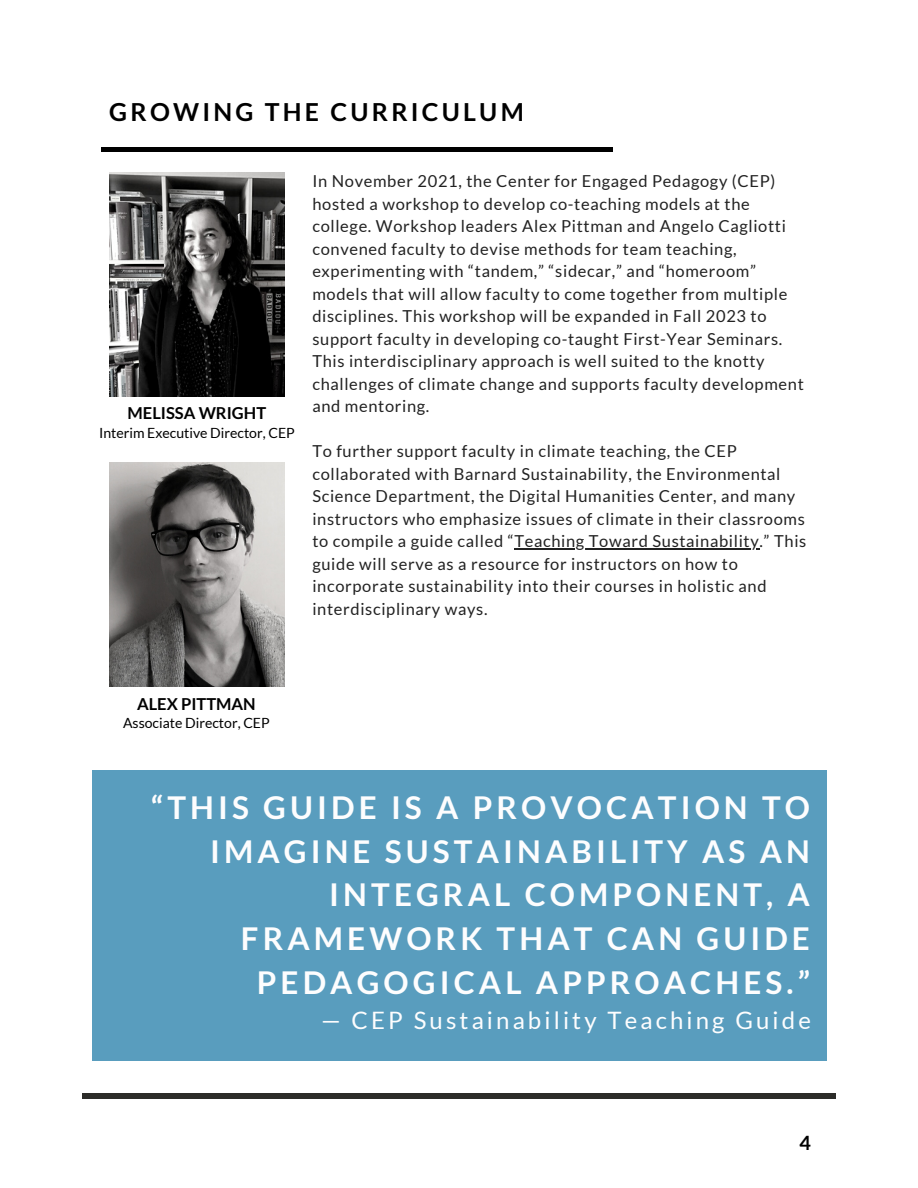
<style>
.page{position:relative;width:918px;height:1188px;background:#fff}
.page>*{position:absolute;margin:0;border:0;box-sizing:border-box;transform-origin:0 0}
.t1{font:700 31.5px/43.8px "Lato";letter-spacing:.13em;color:#fdfdfe;text-align:right}
.t2{font:700 24.9px "Lato";letter-spacing:.13em;color:#000}
.t3{font:24px "Lato";letter-spacing:.13em;color:#fdfdfe}
.t4{font:700 19.8px "Lato";color:#000}
.t5{font:16.5px/22.5px "Lato";letter-spacing:.04em;color:#222}
.t6{font:700 16.5px "Lato";color:#000}
.t7{font:14.1px "Lato";color:#000}
</style>
<div class="page">
<img style="left:109px;top:172px;width:176px;height:224px">
<div style="left:92px;top:771px;width:734px;height:290px;background:#599dbe"></div>
<hr style="left:82px;top:1094px;width:754px;height:4px;background:#2c2c29">
<img style="left:109px;top:462px;width:176px;height:224px">
<hr style="left:101px;top:148px;width:512px;height:3px;background:#000">
<hr style="left:514px;top:549px;width:245px;height:1px;background:#222">
<h2 class="t2" style="left:109px;top:97px;width:416px">GROWING THE CURRICULUM</h2>
<p class="t6" style="left:128px;top:403px;width:140px">MELISSA WRIGHT</p>
<p class="t7" style="left:99px;top:424px;width:197px">Interim Executive Director, CEP</p>
<p class="t5" style="left:312px;top:170px;width:493px">In November 2021, the Center for Engaged Pedagogy (CEP) hosted a workshop to develop co-teaching models at the college. Workshop leaders Alex Pittman and Angelo Cagliotti convened faculty to devise methods for team teaching, experimenting with “tandem,” “sidecar,” and “homeroom” models that will allow faculty to come together from multiple disciplines. This workshop will be expanded in Fall 2023 to support faculty in developing co-taught First-Year Seminars.<br>This interdisciplinary approach is well suited to the knotty challenges of climate change and supports faculty development and mentoring.</p>
<p class="t5" style="left:312px;top:440px;width:496px">To further support faculty in climate teaching, the CEP collaborated with Barnard Sustainability, the Environmental Science Department, the Digital Humanities Center, and many instructors who emphasize issues of climate in their classrooms to compile a guide called “Teaching Toward Sustainability.” This guide will serve as a resource for instructors on how to incorporate sustainability into their courses in holistic and interdisciplinary ways.</p>
<p class="t6" style="left:137px;top:693px;width:120px">ALEX PITTMAN</p>
<p class="t7" style="left:123px;top:715px;width:148px">Associate Director, CEP</p>
<h1 class="t1" style="left:151px;top:785px;width:661px">“THIS GUIDE IS A PROVOCATION TO<br>IMAGINE SUSTAINABILITY AS AN<br>INTEGRAL COMPONENT, A<br>FRAMEWORK THAT CAN GUIDE<br>PEDAGOGICAL APPROACHES.”</h1>
<h3 class="t3" style="left:321px;top:1005px;width:491px">— CEP Sustainability Teaching Guide</h3>
<p class="t4" style="left:799px;top:1130px;width:13px">4</p>
</div>
